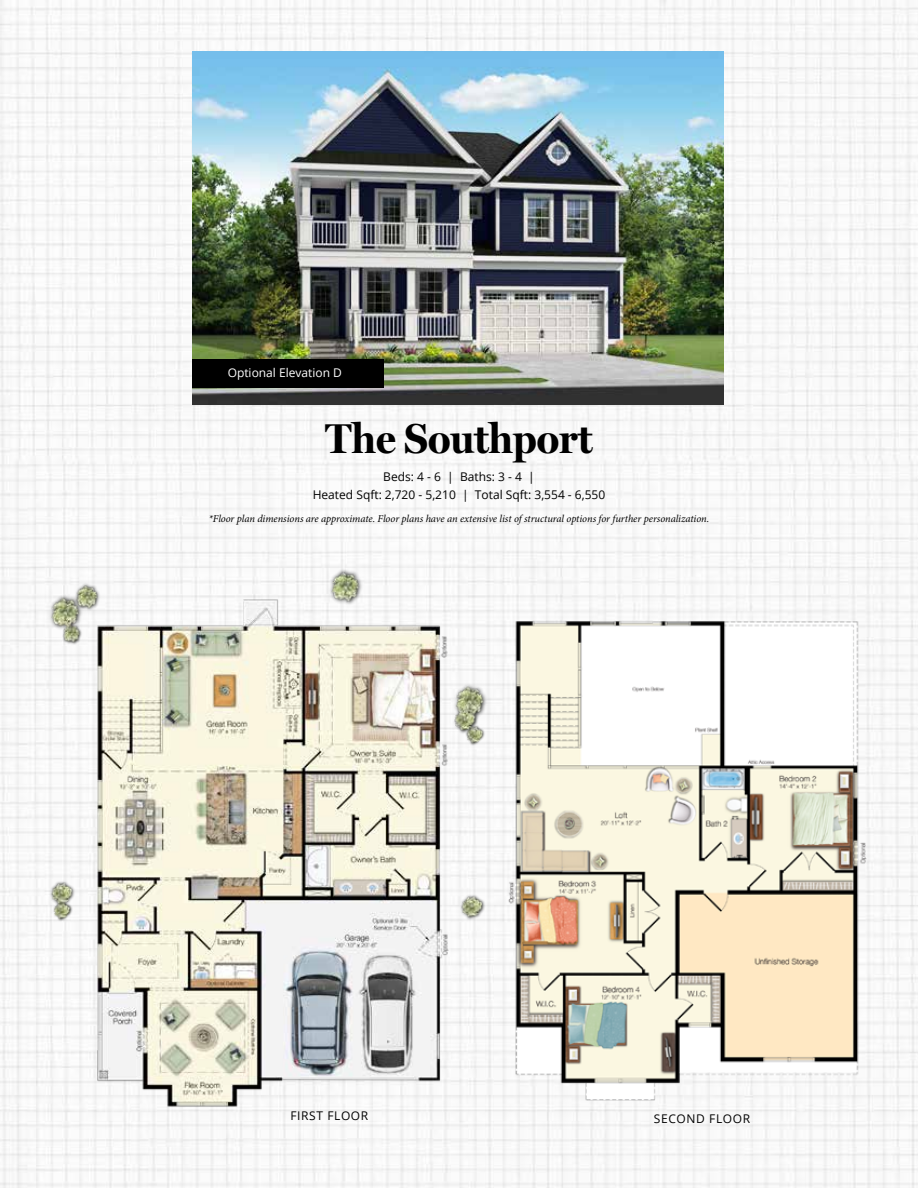
<style>
.page{position:relative;width:918px;height:1188px;background:#fff}
.page>*{position:absolute;margin:0;border:0;box-sizing:border-box;transform-origin:0 0}
.t1{font:700 42px "Miller Display";color:#000}
.t2{font:12px/18px "Open Sans";color:#000;text-align:center}
.t3{font:12px "Open Sans";letter-spacing:.05em;color:#000}
.t4{font:12px "Open Sans";color:#fff}
.t5{font:italic 10.5px "Minion Pro";letter-spacing:-.01em;color:#000}
</style>
<div class="page">
<img style="left:0;top:0;width:918px;height:1188px">
<img style="left:43px;top:542px;width:447px;height:583px">
<img style="left:193px;top:52px;width:531px;height:352px">
<div style="left:193px;top:359px;width:191px;height:29px;background:#000"></div>
<img style="left:472px;top:553px;width:446px;height:583px">
<img style="left:0;top:553px;width:11px;height:583px">
<p class="t4" style="left:228px;top:364px;width:116px">Optional Elevation D</p>
<h1 class="t1" style="left:326px;top:414px;width:268px">The Southport</h1>
<p class="t2" style="left:313px;top:467px;width:294px">Beds: 4 - 6 | Baths: 3 - 4 |<br>Heated Sqft: 2,720 - 5,210 | Total Sqft: 3,554 - 6,550</p>
<p class="t5" style="left:209px;top:512px;width:502px">*Floor plan dimensions are approximate. Floor plans have an extensive list of structural options for further personalization.</p>
<p class="t3" style="left:291px;top:1107px;width:79px">FIRST FLOOR</p>
<p class="t3" style="left:654px;top:1111px;width:98px">SECOND FLOOR</p>
</div>
